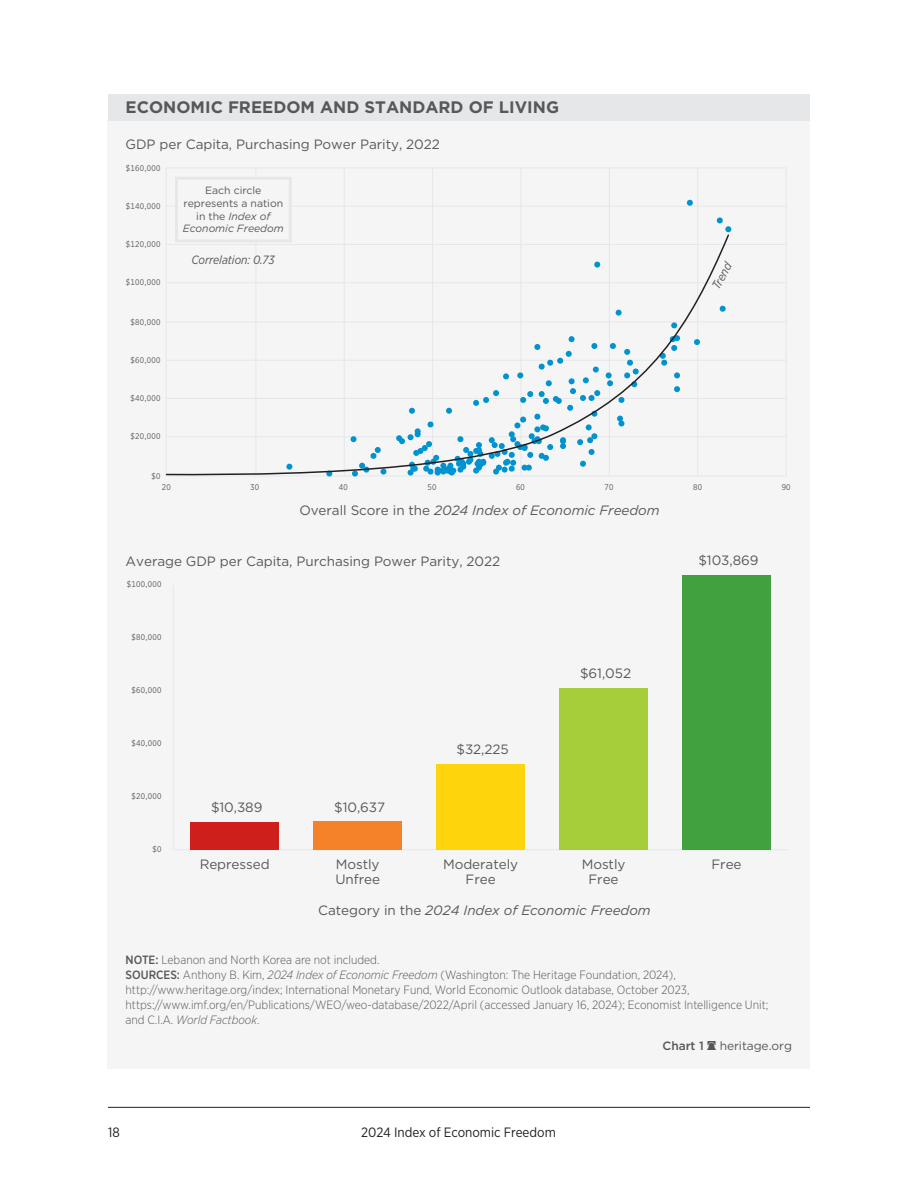
<style>
.page{position:relative;width:918px;height:1188px;background:#fff}
.page>*{position:absolute;margin:0;border:0;box-sizing:border-box;transform-origin:0 0}
.t1{font:700 16.65px "Gotham";color:#57585a}
.t2{font:13.5px/15.8px "Gotham";letter-spacing:-.005em;color:#57585a;text-align:center}
.t3{font:italic 13.5px "Gotham";letter-spacing:-.005em;color:#57585a}
.t4{font:13.5px "Gotham Narrow";color:#231f20}
.t5{font:300 12px/15px "Gotham Narrow";color:#57585a}
.t6{font:italic 12px "Gotham Narrow";letter-spacing:-.005em;color:#57585a}
.t7{font:12px "Gotham";letter-spacing:-.005em;color:#57585a}
.t8{font:10.5px/12.6px "Gotham";letter-spacing:-.005em;color:#57585a;text-align:center}
.t9{font:8.25px "Gotham Narrow";letter-spacing:.03em;color:#57585a}
.s1{font-style:italic}
.s2{font-style:normal}
.s3{font-weight:500}
.s4{font-family:"THF";font-size:9px}
</style>
<div class="page">
<hr style="left:108px;top:1107px;width:702px;height:1px;background:#231f20">
<div style="left:108px;top:121px;width:702px;height:948px;background:#f5f5f6"></div>
<div style="left:108px;top:94px;width:702px;height:27px;background:#e6e7e9"></div>
<hr style="left:173px;top:849px;width:615px;height:1px;background:#e6e7e9">
<hr style="left:173px;top:585px;width:1px;height:265px;background:#e6e7e9">
<div style="left:190px;top:822px;width:89px;height:28px;background:#ce1f1d"></div>
<div style="left:313px;top:822px;width:89px;height:28px;background:#f58229"></div>
<div style="left:436px;top:765px;width:89px;height:85px;background:#fed40c"></div>
<div style="left:559px;top:688px;width:89px;height:162px;background:#a6ce39"></div>
<div style="left:682px;top:575px;width:89px;height:275px;background:#40a13e"></div>
<hr style="left:166px;top:168px;width:620px;height:1px;background:#e6e7e9">
<hr style="left:166px;top:206px;width:620px;height:1px;background:#e6e7e9">
<hr style="left:166px;top:244px;width:620px;height:1px;background:#e6e7e9">
<hr style="left:166px;top:282px;width:620px;height:1px;background:#e6e7e9">
<hr style="left:166px;top:322px;width:620px;height:1px;background:#e6e7e9">
<hr style="left:166px;top:360px;width:620px;height:1px;background:#e6e7e9">
<hr style="left:166px;top:398px;width:620px;height:1px;background:#e6e7e9">
<hr style="left:166px;top:436px;width:620px;height:1px;background:#e6e7e9">
<hr style="left:786px;top:168px;width:1px;height:308px;background:#e6e7e9">
<hr style="left:697px;top:168px;width:1px;height:308px;background:#e6e7e9">
<hr style="left:609px;top:168px;width:1px;height:308px;background:#e6e7e9">
<hr style="left:521px;top:168px;width:1px;height:308px;background:#e6e7e9">
<hr style="left:432px;top:168px;width:1px;height:308px;background:#e6e7e9">
<hr style="left:344px;top:168px;width:1px;height:308px;background:#e6e7e9">
<hr style="left:256px;top:168px;width:1px;height:308px;background:#e6e7e9">
<hr style="left:166px;top:168px;width:1px;height:308px;background:#e6e7e9">
<hr style="left:166px;top:476px;width:620px;height:1px;background:#e6e7e9">
<svg style="left:687px;top:200px;width:6px;height:6px"></svg>
<svg style="left:717px;top:217px;width:14px;height:15px"></svg>
<div style="left:176px;top:178px;width:114px;height:63px;background:#f5f5f6"></div>
<div style="left:175px;top:177px;width:117px;height:65px;border:3px solid #e6e7e9"></div>
<svg style="left:165px;top:233px;width:564px;height:244px"></svg>
<p class="t1" style="left:126px;top:96px;width:435px">ECONOMIC FREEDOM AND STANDARD OF LIVING</p>
<p class="t2" style="left:126px;top:136px;width:316px">GDP per Capita, Purchasing Power Parity, 2022</p>
<p class="t9" style="left:126px;top:162px;width:36px">$160,000</p>
<p class="t9" style="left:126px;top:201px;width:36px">$140,000</p>
<p class="t9" style="left:126px;top:239px;width:36px">$120,000</p>
<p class="t9" style="left:126px;top:277px;width:36px">$100,000</p>
<p class="t9" style="left:131px;top:317px;width:31px">$80,000</p>
<p class="t9" style="left:131px;top:355px;width:31px">$60,000</p>
<p class="t9" style="left:131px;top:393px;width:31px">$40,000</p>
<p class="t9" style="left:131px;top:431px;width:31px">$20,000</p>
<p class="t9" style="left:151px;top:471px;width:10px">$0</p>
<p class="t8" style="left:183px;top:184px;width:102px">Each circle represents a nation in the <span class="s1">Index of<br>Economic Freedom</span></p>
<p class="t6" style="left:191px;top:252px;width:85px">Correlation: 0.73</p>
<p class="t6" style="left:709px;top:285px;width:30px;rotate:-61deg">Trend</p>
<p class="t9" style="left:162px;top:482px;width:10px">20</p>
<p class="t9" style="left:250px;top:482px;width:10px">30</p>
<p class="t9" style="left:339px;top:482px;width:10px">40</p>
<p class="t9" style="left:427px;top:482px;width:10px">50</p>
<p class="t9" style="left:516px;top:482px;width:10px">60</p>
<p class="t9" style="left:605px;top:482px;width:10px">70</p>
<p class="t9" style="left:693px;top:482px;width:10px">80</p>
<p class="t9" style="left:782px;top:482px;width:10px">90</p>
<p class="t3" style="left:299px;top:502px;width:362px"><span class="s2">Overall Score in the</span> 2024 Index of Economic Freedom</p>
<p class="t2" style="left:126px;top:553px;width:376px">Average GDP per Capita, Purchasing Power Parity, 2022</p>
<p class="t9" style="left:127px;top:579px;width:36px">$100,000</p>
<p class="t9" style="left:132px;top:632px;width:31px">$80,000</p>
<p class="t9" style="left:132px;top:685px;width:31px">$60,000</p>
<p class="t9" style="left:132px;top:738px;width:31px">$40,000</p>
<p class="t9" style="left:132px;top:791px;width:31px">$20,000</p>
<p class="t9" style="left:152px;top:844px;width:10px">$0</p>
<p class="t2" style="left:211px;top:799px;width:53px">$10,389</p>
<p class="t2" style="left:334px;top:799px;width:53px">$10,637</p>
<p class="t2" style="left:456px;top:741px;width:54px">$32,225</p>
<p class="t2" style="left:580px;top:665px;width:53px">$61,052</p>
<p class="t2" style="left:698px;top:552px;width:62px">$103,869</p>
<p class="t2" style="left:200px;top:856px;width:72px">Repressed</p>
<p class="t2" style="left:335px;top:856px;width:46px;text-align:left">Mostly<br>Unfree</p>
<p class="t2" style="left:443px;top:856px;width:77px">Moderately<br>Free</p>
<p class="t2" style="left:582px;top:856px;width:45px">Mostly<br>Free</p>
<p class="t2" style="left:711px;top:856px;width:32px">Free</p>
<p class="t3" style="left:318px;top:902px;width:334px"><span class="s2">Category in the</span> 2024 Index of Economic Freedom</p>
<p class="t5" style="left:126px;top:952px;width:644px"><span class="s3">NOTE:</span> Lebanon and North Korea are not included.<br><span class="s3">SOURCES:</span> Anthony B. Kim, <span class="s1">2024 Index of Economic Freedom</span> (Washington: The Heritage Foundation, 2024), http://www.heritage.org/index; International Monetary Fund, World Economic Outlook database, October 2023, https://www.imf.org/en/Publications/WEO/weo-database/2022/April (accessed January 16, 2024); Economist Intelligence Unit; and C.I.A. <span class="s1">World Factbook</span>.</p>
<p class="t4" style="left:108px;top:1124px;width:13px">18</p>
<p class="t4" style="left:361px;top:1124px;width:196px">2024 Index of Economic Freedom</p>
<p class="t7" style="left:663px;top:1039px;width:131px"><span class="s3">Chart 1</span> <span class="s4">A</span> heritage.org</p>
</div>
